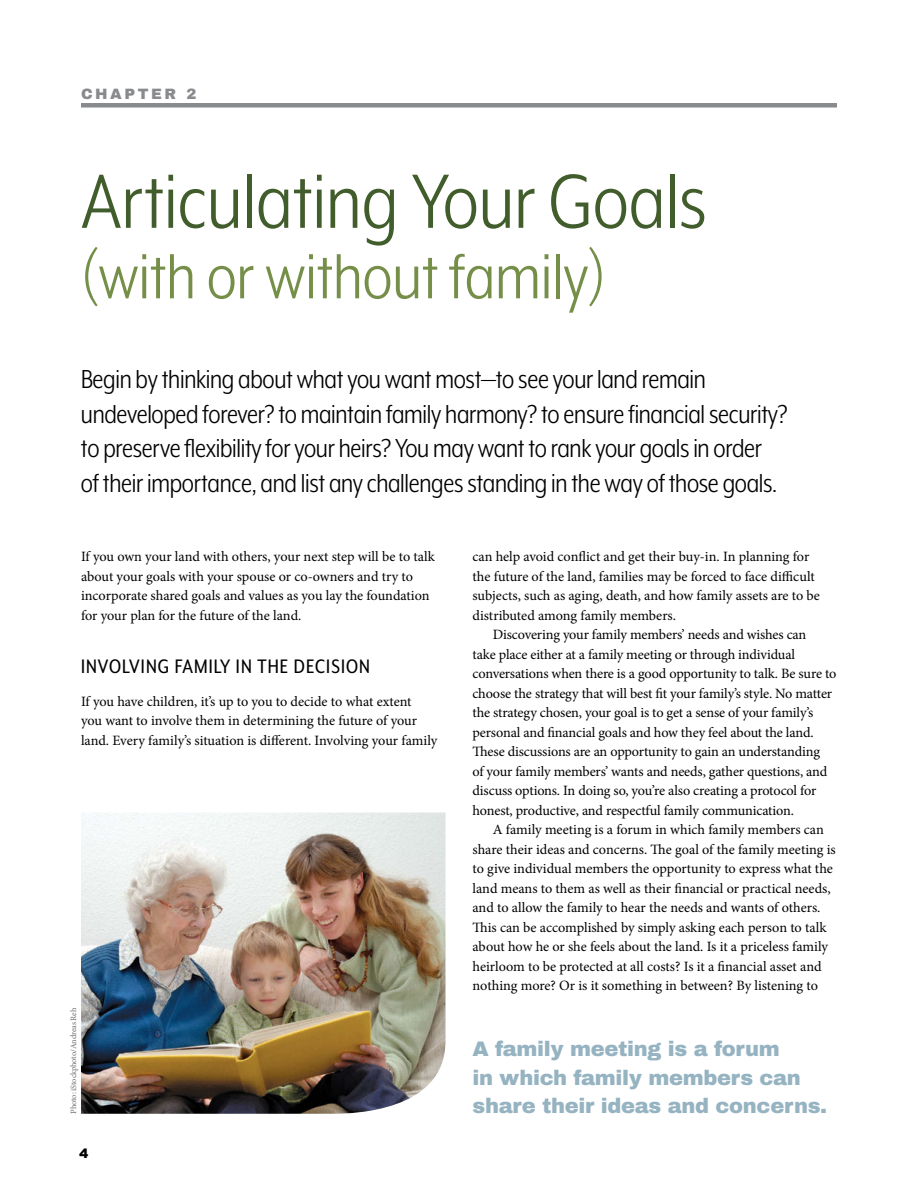
<style>
.page{position:relative;width:918px;height:1188px;background:#fff}
.page>*{position:absolute;margin:0;border:0;box-sizing:border-box;transform-origin:0 0}
.t1{font:88.5px "Mr Eaves XL Mod Nar OT";color:#425d2c}
.t2{font:73.5px "Mr Eaves XL Mod Nar OT";color:#758e48}
.t3{font:30px/34.5px "Mr Eaves XL Mod Nar OT";letter-spacing:-.01em;color:#000}
.Body_Text__first_par{font:22.5px "Mr Eaves XL Mod Nar OT";letter-spacing:.05em;color:#000}
.t4{font:900 21px/28.5px "Archivo";letter-spacing:-.015em;color:#96b3c2}
.t5{font:900 15px "Archivo";letter-spacing:.17em;color:#888a8d}
.Body_Text__first_par-2{font:14.25px/19.5px "Minion Pro";letter-spacing:-.005em;color:#000}
.t6{font:900 13.5px "Gotham";color:#000}
.Photo_credits{font:8.25px "Minion Pro";letter-spacing:-.015em;color:#6d6e71}
</style>
<div class="page">
<img style="left:81px;top:813px;width:365px;height:301px">
<div style="left:81px;top:103px;width:756px;height:5px;background:#888a8d"></div>
<p class="t5" style="left:81px;top:84px;width:117px">CHAPTER 2</p>
<p class="t1" style="left:81px;top:157px;width:627px">Articulating Your Goals</p>
<p class="t2" style="left:81px;top:240px;width:526px">(with or without family)</p>
<p class="t3" style="left:81px;top:362px;width:708px">Begin by thinking about what you want most—to see your land remain undeveloped forever? to maintain family harmony? to ensure financial security? to preserve flexibility for your heirs? You may want to rank your goals in order of their importance, and list any challenges standing in the way of those goals.</p>
<p class="Body_Text__first_par-2" style="left:81px;top:547px;width:356px">If you own your land with others, your next step will be to talk about your goals with your spouse or co-owners and try to incorporate shared goals and values as you lay the foundation for your plan for the future of the land.</p>
<p class="Body_Text__first_par" style="left:81px;top:655px;width:291px">INVOLVING FAMILY IN THE DECISION</p>
<p class="Body_Text__first_par-2" style="left:81px;top:692px;width:358px">If you have children, it’s up to you to decide to what extent<br>you want to involve them in determining the future of your land. Every family’s situation is different. Involving your family</p>
<p class="Photo_credits" style="left:68px;top:1114px;width:108px;rotate:-90deg">Photo: iStockphoto/Andreas Reh</p>
<p class="t6" style="left:79px;top:1143px;width:11px">4</p>
<p class="Body_Text__first_par-2" style="left:473px;top:547px;width:349px">can help avoid conflict and get their buy-in. In planning for the future of the land, families may be forced to face difficult subjects, such as aging, death, and how family assets are to be distributed among family members.</p>
<p class="Body_Text__first_par-2" style="left:473px;top:625px;width:365px;text-indent:20px">Discovering your family members’ needs and wishes can<br>take place either at a family meeting or through individual conversations when there is a good opportunity to talk. Be sure to choose the strategy that will best fit your family’s style. No matter the strategy chosen, your goal is to get a sense of your family’s personal and financial goals and how they feel about the land.<br>These discussions are an opportunity to gain an understanding<br>of your family members’ wants and needs, gather questions, and discuss options. In doing so, you’re also creating a protocol for honest, productive, and respectful family communication.</p>
<p class="Body_Text__first_par-2" style="left:473px;top:820px;width:365px;text-indent:20px">A family meeting is a forum in which family members can share their ideas and concerns. The goal of the family meeting is to give individual members the opportunity to express what the land means to them as well as their financial or practical needs, and to allow the family to hear the needs and wants of others.<br>This can be accomplished by simply asking each person to talk about how he or she feels about the land. Is it a priceless family heirloom to be protected at all costs? Is it a financial asset and nothing more? Or is it something in between? By listening to</p>
<p class="t4" style="left:473px;top:1035px;width:356px">A family meeting is a forum<br>in which family members can share their ideas and concerns.</p>
</div>
